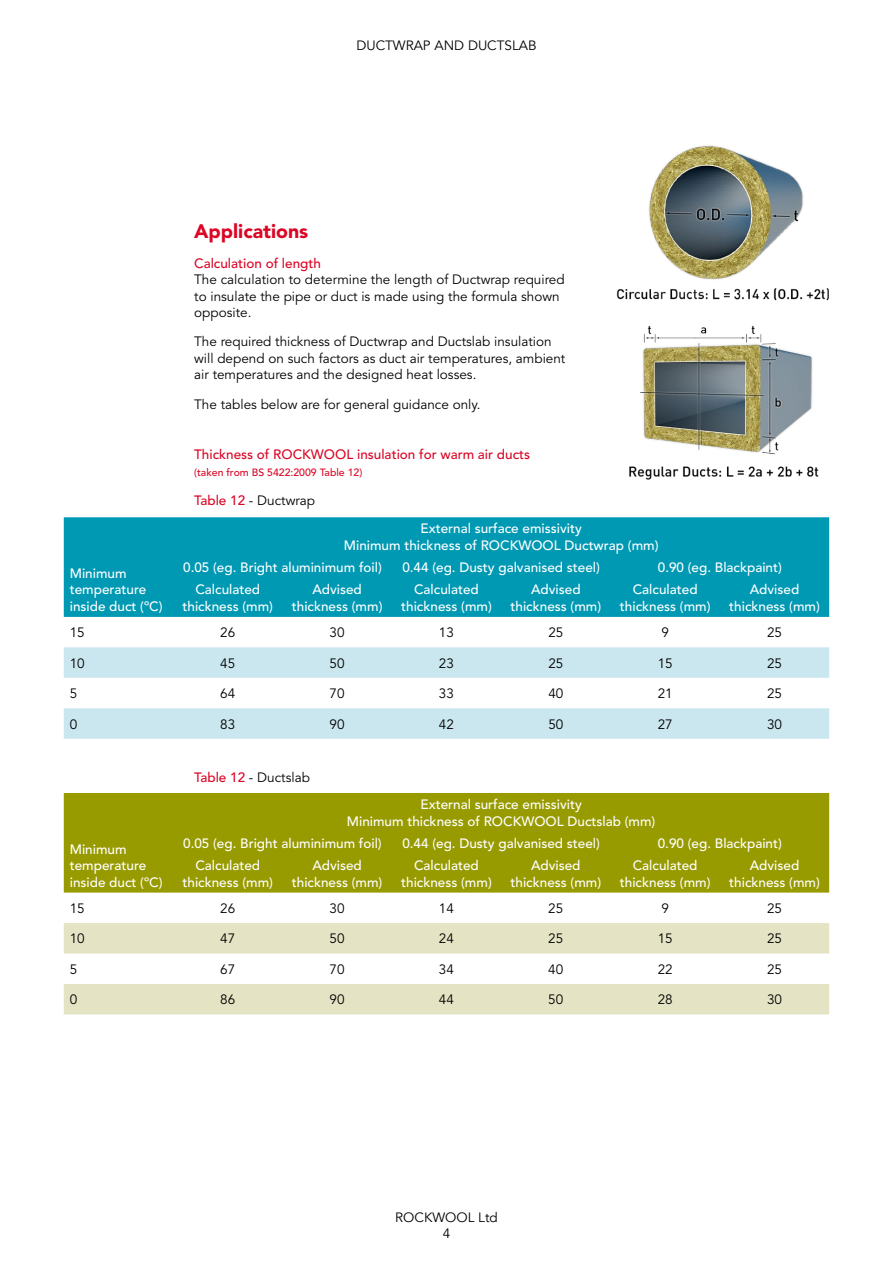
<style>
.page{position:relative;width:893px;height:1263px;background:#fff}
.page>*{position:absolute;margin:0;border:0;box-sizing:border-box;transform-origin:0 0}
.t1{font:900 19.5px "Avenir LT Std";color:#db0626}
.t2{font:500 13.5px/16.5px "Avenir LT Std";color:#fff;text-align:center}
.t3{font:13.5px/16.5px "Avenir LT Std";color:#000}
.t4{font:500 13.5px "Avenir LT Std";color:#db0626}
.t5{font:13.5px/16.2px "Avenir";color:#000;text-align:center}
.t6{font:500 10.5px "Avenir LT Std";color:#db0626}
.s1{font-weight:500;color:#db0626}
</style>
<div class="page">
<div style="left:64px;top:517px;width:765px;height:100px;background:#0099b3"></div>
<svg style="left:64px;top:647px;width:765px;height:92px;fill:#cae6ee"></svg>
<div style="left:64px;top:793px;width:765px;height:99px;background:#989b00"></div>
<svg style="left:64px;top:923px;width:765px;height:91px;fill:#e4e4c4"></svg>
<img style="left:616px;top:145px;width:213px;height:156px">
<img style="left:629px;top:325px;width:190px;height:155px">
<p class="t5" style="left:356px;top:37px;width:182px">DUCTWRAP AND DUCTSLAB</p>
<h1 class="t1" style="left:194px;top:220px;width:116px">Applications</h1>
<p class="t4" style="left:194px;top:255px;width:128px">Calculation of length</p>
<p class="t3" style="left:194px;top:272px;width:372px">The calculation to determine the length of Ductwrap required to insulate the pipe or duct is made using the formula shown opposite.</p>
<p class="t3" style="left:194px;top:334px;width:373px">The required thickness of Ductwrap and Ductslab insulation will depend on such factors as duct air temperatures, ambient air temperatures and the designed heat losses.</p>
<p class="t3" style="left:194px;top:396px;width:288px">The tables below are for general guidance only.</p>
<p class="t2" style="left:70px;top:565px;width:94px;text-align:left">Minimum temperature inside duct (ºC)</p>
<p class="t4" style="left:194px;top:447px;width:337px">Thickness of ROCKWOOL insulation for warm air ducts</p>
<p class="t6" style="left:194px;top:466px;width:170px">(taken from BS 5422:2009 Table 12)</p>
<p class="t3" style="left:194px;top:492px;width:123px"><span class="s1">Table 12</span> - Ductwrap</p>
<p class="t2" style="left:344px;top:521px;width:316px">External surface emissivity<br>Minimum thickness of ROCKWOOL Ductwrap (mm)</p>
<p class="t2" style="left:183px;top:560px;width:200px">0.05 (eg. Bright aluminimum foil)</p>
<p class="t2" style="left:402px;top:560px;width:199px">0.44 (eg. Dusty galvanised steel)</p>
<p class="t2" style="left:658px;top:560px;width:126px">0.90 (eg. Blackpaint)</p>
<p class="t2" style="left:183px;top:582px;width:92px">Calculated thickness (mm)</p>
<p class="t2" style="left:292px;top:582px;width:92px">Advised thickness (mm)</p>
<p class="t2" style="left:401px;top:582px;width:92px">Calculated thickness (mm)</p>
<p class="t2" style="left:511px;top:582px;width:92px">Advised thickness (mm)</p>
<p class="t2" style="left:620px;top:582px;width:92px">Calculated thickness (mm)</p>
<p class="t2" style="left:729px;top:582px;width:92px">Advised thickness (mm)</p>
<p class="t3" style="left:70px;top:625px;width:17px">15</p>
<p class="t3" style="left:220px;top:625px;width:17px">26</p>
<p class="t3" style="left:330px;top:625px;width:17px">30</p>
<p class="t3" style="left:439px;top:625px;width:17px">13</p>
<p class="t3" style="left:548px;top:625px;width:17px">25</p>
<p class="t3" style="left:661px;top:625px;width:9px">9</p>
<p class="t3" style="left:767px;top:625px;width:17px">25</p>
<p class="t3" style="left:70px;top:655px;width:17px">10</p>
<p class="t3" style="left:220px;top:655px;width:17px">45</p>
<p class="t3" style="left:330px;top:655px;width:17px">50</p>
<p class="t3" style="left:439px;top:655px;width:17px">23</p>
<p class="t3" style="left:548px;top:655px;width:17px">25</p>
<p class="t3" style="left:658px;top:655px;width:17px">15</p>
<p class="t3" style="left:767px;top:655px;width:17px">25</p>
<p class="t3" style="left:70px;top:686px;width:9px">5</p>
<p class="t3" style="left:220px;top:686px;width:17px">64</p>
<p class="t3" style="left:330px;top:686px;width:17px">70</p>
<p class="t3" style="left:439px;top:686px;width:17px">33</p>
<p class="t3" style="left:548px;top:686px;width:17px">40</p>
<p class="t3" style="left:658px;top:686px;width:17px">21</p>
<p class="t3" style="left:767px;top:686px;width:17px">25</p>
<p class="t3" style="left:70px;top:716px;width:9px">0</p>
<p class="t3" style="left:220px;top:716px;width:17px">83</p>
<p class="t3" style="left:330px;top:716px;width:17px">90</p>
<p class="t3" style="left:439px;top:716px;width:17px">42</p>
<p class="t3" style="left:548px;top:716px;width:17px">50</p>
<p class="t3" style="left:658px;top:716px;width:17px">27</p>
<p class="t3" style="left:767px;top:716px;width:17px">30</p>
<p class="t2" style="left:70px;top:841px;width:94px;text-align:left">Minimum temperature inside duct (ºC)</p>
<p class="t3" style="left:194px;top:769px;width:117px"><span class="s1">Table 12</span> - Ductslab</p>
<p class="t2" style="left:347px;top:796px;width:310px">External surface emissivity<br>Minimum thickness of ROCKWOOL Ductslab (mm)</p>
<p class="t2" style="left:183px;top:835px;width:200px">0.05 (eg. Bright aluminimum foil)</p>
<p class="t2" style="left:402px;top:835px;width:199px">0.44 (eg. Dusty galvanised steel)</p>
<p class="t2" style="left:658px;top:835px;width:126px">0.90 (eg. Blackpaint)</p>
<p class="t2" style="left:183px;top:857px;width:92px">Calculated thickness (mm)</p>
<p class="t2" style="left:292px;top:857px;width:92px">Advised thickness (mm)</p>
<p class="t2" style="left:401px;top:857px;width:92px">Calculated thickness (mm)</p>
<p class="t2" style="left:511px;top:857px;width:92px">Advised thickness (mm)</p>
<p class="t2" style="left:620px;top:857px;width:92px">Calculated thickness (mm)</p>
<p class="t2" style="left:729px;top:857px;width:92px">Advised thickness (mm)</p>
<p class="t3" style="left:70px;top:900px;width:17px">15</p>
<p class="t3" style="left:220px;top:900px;width:17px">26</p>
<p class="t3" style="left:330px;top:900px;width:17px">30</p>
<p class="t3" style="left:439px;top:900px;width:17px">14</p>
<p class="t3" style="left:548px;top:900px;width:17px">25</p>
<p class="t3" style="left:661px;top:900px;width:9px">9</p>
<p class="t3" style="left:767px;top:900px;width:17px">25</p>
<p class="t3" style="left:70px;top:931px;width:17px">10</p>
<p class="t3" style="left:220px;top:931px;width:17px">47</p>
<p class="t3" style="left:330px;top:931px;width:17px">50</p>
<p class="t3" style="left:439px;top:931px;width:17px">24</p>
<p class="t3" style="left:548px;top:931px;width:17px">25</p>
<p class="t3" style="left:658px;top:931px;width:17px">15</p>
<p class="t3" style="left:767px;top:931px;width:17px">25</p>
<p class="t3" style="left:70px;top:961px;width:9px">5</p>
<p class="t3" style="left:220px;top:961px;width:17px">67</p>
<p class="t3" style="left:330px;top:961px;width:17px">70</p>
<p class="t3" style="left:439px;top:961px;width:17px">34</p>
<p class="t3" style="left:548px;top:961px;width:17px">40</p>
<p class="t3" style="left:658px;top:961px;width:17px">22</p>
<p class="t3" style="left:767px;top:961px;width:17px">25</p>
<p class="t3" style="left:70px;top:992px;width:9px">0</p>
<p class="t3" style="left:220px;top:992px;width:17px">86</p>
<p class="t3" style="left:330px;top:992px;width:17px">90</p>
<p class="t3" style="left:439px;top:992px;width:17px">44</p>
<p class="t3" style="left:548px;top:992px;width:17px">50</p>
<p class="t3" style="left:658px;top:992px;width:17px">28</p>
<p class="t3" style="left:767px;top:992px;width:17px">30</p>
<p class="t5" style="left:395px;top:1209px;width:104px">ROCKWOOL Ltd<br>4</p>
</div>
